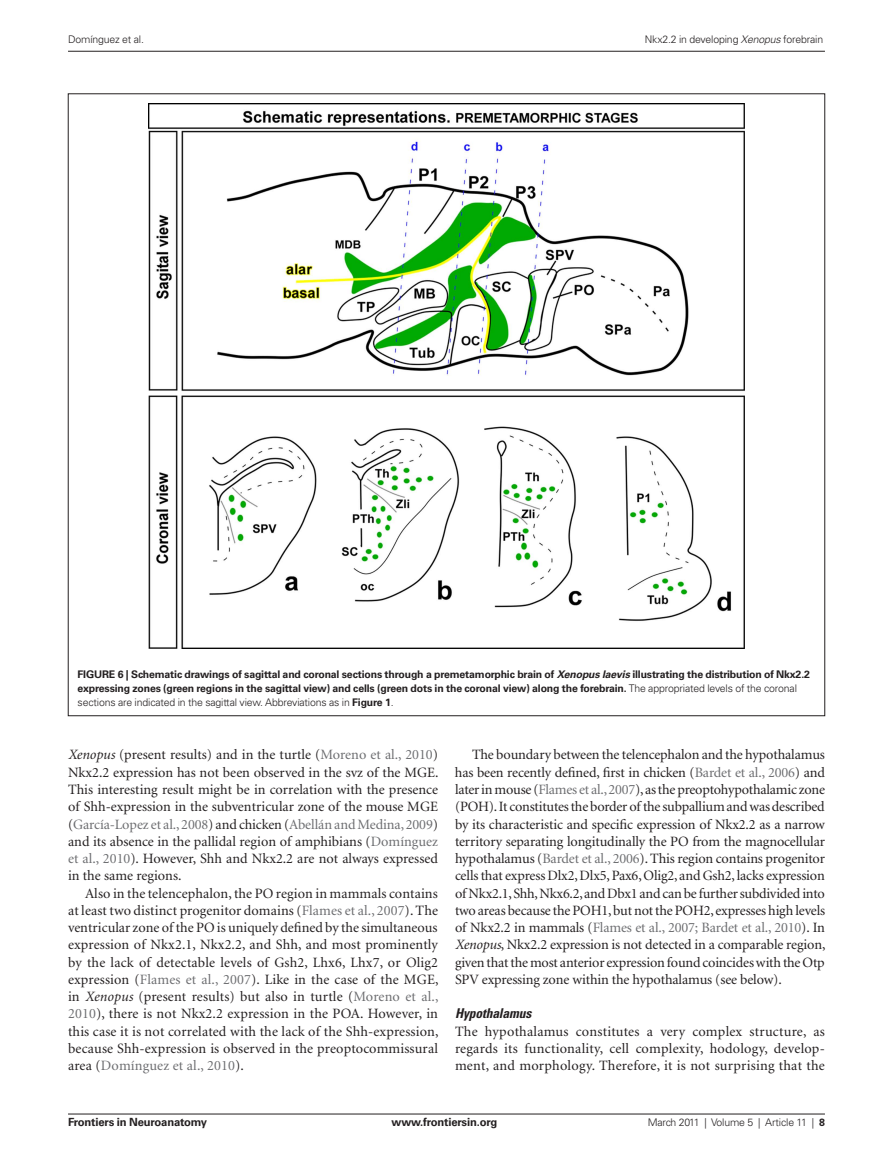
<style>
.page{position:relative;width:893px;height:1170px;background:#fff}
.page>*{position:absolute;margin:0;border:0;box-sizing:border-box;transform-origin:0 0}
.t1{font:14.25px/17.2px "Minion";color:#231f20;text-align:justify}
.t2{font:italic 700 condensed 13.5px "Univers";letter-spacing:-.01em;color:#231f20}
.t3{font:700 11.25px "Univers";letter-spacing:-.015em;color:#231f20}
.t4{font:700 10.5px/14.2px "Univers";letter-spacing:-.015em;color:#231f20}
.t5{font:300 10.5px "Univers";letter-spacing:-.015em;color:#231f20}
.s1{font-style:italic}
.s2{font-weight:300}
.s3{color:#6c6d70}
.s4{font-weight:700}
</style>
<div class="page">
<img style="left:149px;top:103px;width:595px;height:545px">
<hr style="left:68px;top:1113px;width:757px;height:1px;background:#231f20">
<hr style="left:68px;top:51px;width:757px;height:1px;background:#231f20">
<p class="t5" style="left:68px;top:33px;width:77px">Domínguez et al.</p>
<p class="t5" style="left:645px;top:33px;width:180px">Nkx2.2 in developing <span class="s1">Xenopus</span> forebrain</p>
<p class="t4" style="left:78px;top:667px;width:734px">Figure 6 | Schematic drawings of sagittal and coronal sections through a premetamorphic brain of <span class="s1">Xenopus laevis</span> illustrating the distribution of Nkx2.2 expressing zones (green regions in the sagittal view) and cells (green dots in the coronal view) along the forebrain. <span class="s2">The appropriated levels of the coronal sections are indicated in the sagittal view. Abbreviations as in</span> Figure 1<span class="s2">.</span></p>
<p class="t1" style="left:68px;top:746px;width:372px"><span class="s1">Xenopus</span> (present results) and in the turtle (<span class="s3">Moreno et al., 2010</span>)<br>Nkx2.2 expression has not been observed in the svz of the MGE.<br>This interesting result might be in correlation with the presence of Shh-expression in the subventricular zone of the mouse MGE (<span class="s3">García-Lopez et al., 2008</span>) and chicken (<span class="s3">Abellán and Medina, 2009</span>) and its absence in the pallidal region of amphibians (<span class="s3">Domínguez et al., 2010</span>). However, Shh and Nkx2.2 are not always expressed in the same regions.</p>
<p class="t1" style="left:68px;top:884px;width:372px;text-indent:17px">Also in the telencephalon, the PO region in mammals contains at least two distinct progenitor domains (<span class="s3">Flames et al., 2007</span>). The ventricular zone of the PO is uniquely defined by the simultaneous expression of Nkx2.1, Nkx2.2, and Shh, and most prominently by the lack of detectable levels of Gsh2, Lhx6, Lhx7, or Olig2 expression (<span class="s3">Flames et al., 2007</span>). Like in the case of the MGE, in <span class="s1">Xenopus</span> (present results) but also in turtle (<span class="s3">Moreno et al., 2010</span>), there is not Nkx2.2 expression in the POA. However, in this case it is not correlated with the lack of the Shh-expression, because Shh-expression is observed in the preoptocommissural area (<span class="s3">Domínguez et al., 2010</span>).</p>
<p class="t1" style="left:455px;top:746px;width:372px;text-indent:17px">The boundary between the telencephalon and the hypothalamus has been recently defined, first in chicken (<span class="s3">Bardet et al., 2006</span>) and later in mouse (<span class="s3">Flames et al., 2007</span>), as the preoptohypothalamic zone (POH). It constitutes the border of the subpallium and was described by its characteristic and specific expression of Nkx2.2 as a narrow territory separating longitudinally the PO from the magnocellular hypothalamus (<span class="s3">Bardet et al., 2006</span>). This region contains progenitor cells that express Dlx2, Dlx5, Pax6, Olig2, and Gsh2, lacks expression of Nkx2.1, Shh, Nkx6.2, and Dbx1 and can be further subdivided into two areas because the POH1, but not the POH2, expresses high levels of Nkx2.2 in mammals (<span class="s3">Flames et al., 2007; Bardet et al., 2010</span>). In <span class="s1">Xenopus</span>, Nkx2.2 expression is not detected in a comparable region, given that the most anterior expression found coincides with the Otp SPV expressing zone within the hypothalamus (see below).</p>
<p class="t2" style="left:455px;top:1005px;width:78px">Hypothalamus</p>
<p class="t1" style="left:455px;top:1022px;width:371px">The hypothalamus constitutes a very complex structure, as regards its functionality, cell complexity, hodology, develop&shy;ment, and morphology. Therefore, it is not surprising that the</p>
<p class="t3" style="left:68px;top:1115px;width:141px">Frontiers in Neuroanatomy</p>
<p class="t3" style="left:392px;top:1115px;width:107px">www.frontiersin.org</p>
<p class="t5" style="left:648px;top:1115px;width:179px">March 2011 | Volume 5 | Article 11 | <span class="s4">8</span></p>
</div>
